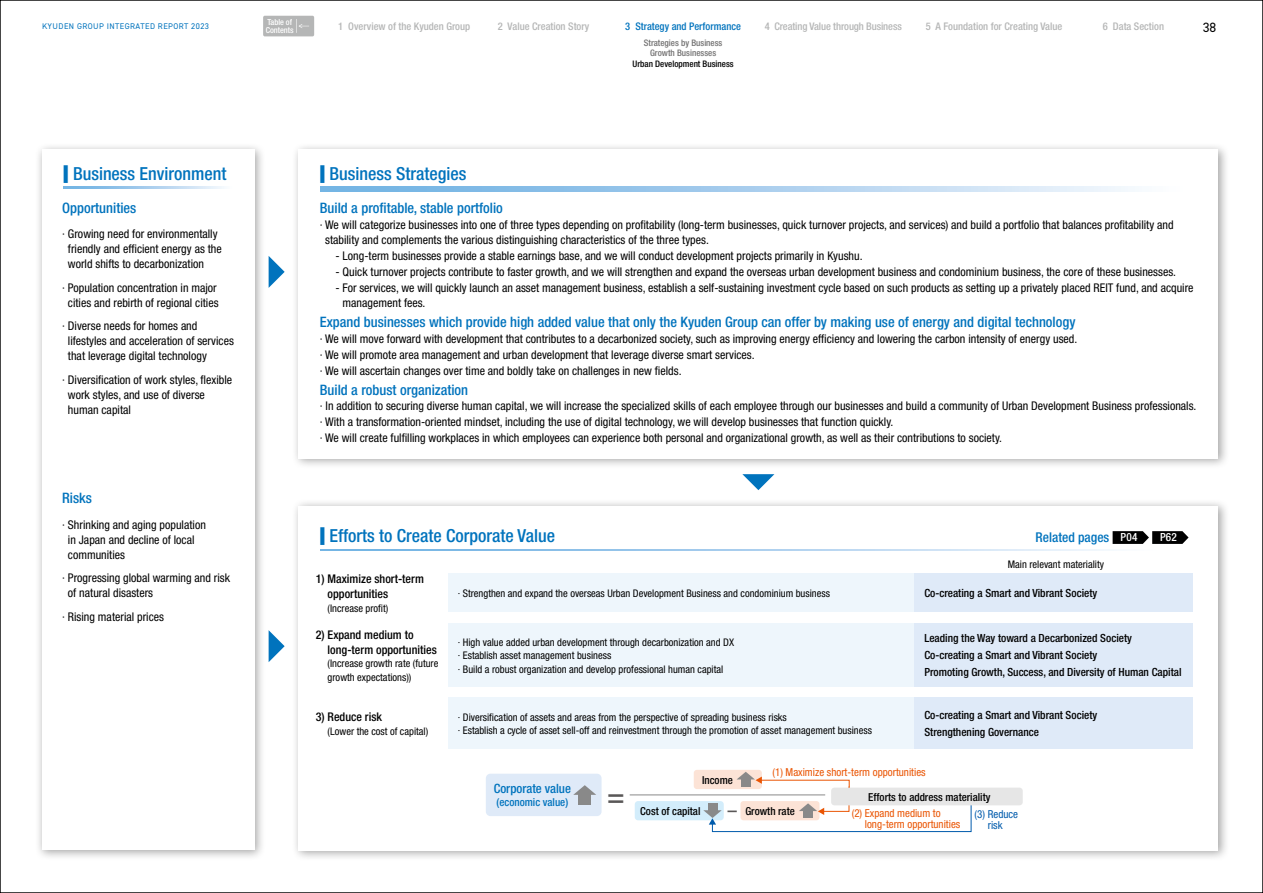
<style>
.page{position:relative;width:1263px;height:893px;background:#fff}
.page>*{position:absolute;margin:0;border:0;box-sizing:border-box;transform-origin:0 0}
.t1{font:500 condensed 29.25px "Helvetica Neue LT Std";color:#595757}
.t2{font:500 condensed 18.3px "Helvetica Neue LT Std";color:#595757}
.t3{font:500 condensed 18px "Helvetica Neue LT Std";color:#0073bd}
.t4{font:500 condensed 14.4px "Helvetica Neue LT Std";color:#0073bd}
.t5{font:500 condensed 13.5px "Helvetica Neue LT Std";color:#0073bd}
.t6{font:13.5px "DIN2014";color:#000}
.t7{font:500 condensed 12.75px "Helvetica Neue LT Std";color:#0073bd}
.t8{font:condensed 12px/15px "Helvetica Neue LT Std";color:#000}
.t9{font:500 condensed 12px/15px "Helvetica Neue LT Std";color:#000}
.t10{font:500 condensed 11.25px/17px "Helvetica Neue LT Std";color:#000}
.t11{font:500 condensed 11.25px "Helvetica Neue LT Std";color:#fff}
.t12{font:condensed 10.95px/10.9px "Helvetica Neue LT Std";color:#ea5504}
.t13{font:500 condensed 10.95px "Helvetica Neue LT Std";color:#000}
.t14{font:500 condensed 10.95px "Helvetica Neue LT Std";color:#0073bd}
.t15{font:condensed 10.95px/11.9px "Helvetica Neue LT Std";color:#005bac;text-align:center}
.t16{font:condensed 10.5px/13.5px "Helvetica Neue LT Std";color:#000}
.t17{font:500 condensed 10.5px "Helvetica Neue LT Std";color:#b5b6b6}
.t18{font:500 condensed 10.5px "Helvetica Neue LT Std";color:#0073bd}
.t19{font:500 condensed 9px/10.5px "Helvetica Neue LT Std";color:#727171;text-align:center}
.t20{font:500 condensed 9px "Helvetica Neue LT Std";color:#000}
.t21{font:8.25px "DIN2014";letter-spacing:.05em;color:#0073bd}
.t22{font:500 condensed 8.25px "Helvetica Neue LT Std";color:#fff}
.s1{font-family:"Hiragino UD Sans Std W6";font-weight:400;font-stretch:normal;font-size:23.4px}
.s2{font-size:11.25px;color:#fff}
</style>
<div class="page">
<div style="left:292px;top:142px;width:937px;height:328px;background:#000;opacity:.35"></div>
<div style="left:299px;top:149px;width:919px;height:309px;background:#fff"></div>
<div style="left:292px;top:499px;width:937px;height:363px;background:#000;opacity:.35"></div>
<div style="left:299px;top:506px;width:919px;height:344px;background:#fff"></div>
<div style="left:35px;top:142px;width:231px;height:719px;background:#000;opacity:.35"></div>
<div style="left:42px;top:149px;width:213px;height:701px;background:#fff"></div>
<div style="left:263px;top:16px;width:51px;height:20px;background:#b5b6b6;border-radius:2px"></div>
<svg style="left:296px;top:19px;width:13px;height:14px"></svg>
<svg style="left:63px;top:187px;width:161px;height:1px"></svg>
<svg style="left:320px;top:187px;width:815px;height:4px;background:#a8cfed"></svg>
<svg style="left:320px;top:549px;width:790px;height:1px"></svg>
<svg style="left:269px;top:256px;width:16px;height:32px"></svg>
<svg style="left:269px;top:630px;width:16px;height:32px"></svg>
<svg style="left:742px;top:474px;width:32px;height:16px"></svg>
<div style="left:448px;top:574px;width:466px;height:38px;background:#eef6fc"></div>
<div style="left:914px;top:574px;width:279px;height:38px;background:#dfeaf8"></div>
<div style="left:448px;top:623px;width:466px;height:64px;background:#eef6fc"></div>
<div style="left:914px;top:623px;width:279px;height:64px;background:#dfeaf8"></div>
<div style="left:448px;top:697px;width:466px;height:51px;background:#eef6fc"></div>
<div style="left:914px;top:697px;width:279px;height:51px;background:#dfeaf8"></div>
<svg style="left:1112px;top:531px;width:76px;height:13px"></svg>
<div style="left:694px;top:770px;width:68px;height:19px;background:#fce3d6;border-radius:3px"></div>
<div style="left:635px;top:801px;width:89px;height:19px;background:#d3edfb;border-radius:3px"></div>
<svg style="left:703px;top:772px;width:269px;height:60px"></svg>
<div style="left:486px;top:774px;width:115px;height:42px;background:#dfeaf8;border-radius:5px"></div>
<div style="left:578px;top:794px;width:13px;height:11px;background:#898989"></div>
<svg style="left:573px;top:785px;width:23px;height:10px"></svg>
<hr style="left:630px;top:794px;width:195px;height:1px;background:#9fa0a0">
<div style="left:831px;top:788px;width:192px;height:17px;background:#e6e6e6;border-radius:3px"></div>
<p class="t21" style="left:42px;top:21px;width:168px">KYUDEN GROUP INTEGRATED REPORT 2023</p>
<p class="t22" style="left:267px;top:17px;width:26px">Table of</p>
<p class="t17" style="left:338px;top:20px;width:134px">1 Overview of the Kyuden Group</p>
<p class="t17" style="left:498px;top:20px;width:93px">2 Value Creation Story</p>
<p class="t18" style="left:625px;top:20px;width:117px">3 Strategy and Performance</p>
<p class="t17" style="left:765px;top:20px;width:139px">4 Creating Value through Business</p>
<p class="t17" style="left:926px;top:20px;width:138px">5 A Foundation for Creating Value</p>
<p class="t17" style="left:1103px;top:20px;width:63px">6 Data Section</p>
<p class="t22" style="left:266px;top:25px;width:29px">Contents</p>
<p class="t6" style="left:1203px;top:19px;width:15px">38</p>
<p class="t19" style="left:644px;top:37px;width:80px">Strategies by Business<br>Growth Businesses</p>
<p class="t20" style="left:632px;top:58px;width:103px">Urban Development Business</p>
<h3 class="t3" style="left:63px;top:163px;width:165px"><span class="s1">■</span> Business Environment</h3>
<h3 class="t3" style="left:320px;top:163px;width:148px"><span class="s1">■</span> Business Strategies</h3>
<p class="t4" style="left:62px;top:200px;width:76px">Opportunities</p>
<p class="t8" style="left:68px;top:226px;width:155px;text-indent:-6px">· Growing need for environmentally friendly and efficient energy as the world shifts to decarbonization</p>
<p class="t8" style="left:62px;top:280px;width:158px;text-align:center">· Population concentration in major cities and rebirth of regional cities</p>
<p class="t8" style="left:68px;top:318px;width:167px;text-indent:-6px">· Diverse needs for homes and lifestyles and acceleration of services that leverage digital technology</p>
<p class="t8" style="left:68px;top:372px;width:166px;text-indent:-6px">· Diversification of work styles, flexible work styles, and use of diverse human capital</p>
<p class="t4" style="left:62px;top:489px;width:31px">Risks</p>
<p class="t8" style="left:68px;top:517px;width:139px;text-indent:-6px">· Shrinking and aging population in Japan and decline of local communities</p>
<p class="t8" style="left:68px;top:570px;width:164px;text-indent:-6px">· Progressing global warming and risk of natural disasters</p>
<p class="t8" style="left:62px;top:609px;width:103px">· Rising material prices</p>
<p class="t4" style="left:320px;top:199px;width:185px">Build a profitable, stable portfolio</p>
<p class="t8" style="left:325px;top:216px;width:850px;line-height:15.8px;text-indent:-5px">· We will categorize businesses into one of three types depending on profitability (long-term businesses, quick turnover projects, and services) and build a portfolio that balances profitability and stability and complements the various distinguishing characteristics of the three types.</p>
<p class="t8" style="left:335px;top:248px;width:529px">- Long-term businesses provide a stable earnings base, and we will conduct development projects primarily in Kyushu.</p>
<p class="t8" style="left:335px;top:264px;width:842px">- Quick turnover projects contribute to faster growth, and we will strengthen and expand the overseas urban development business and condominium business, the core of these businesses.</p>
<p class="t8" style="left:343px;top:279px;width:852px;line-height:15.8px;text-indent:-7px">- For services, we will quickly launch an asset management business, establish a self-sustaining investment cycle based on such products as setting up a privately placed REIT fund, and acquire management fees.</p>
<p class="t4" style="left:320px;top:314px;width:757px">Expand businesses which provide high added value that only the Kyuden Group can offer by making use of energy and digital technology</p>
<p class="t8" style="left:320px;top:331px;width:759px;line-height:15.8px">· We will move forward with development that contributes to a decarbonized society, such as improving energy efficiency and lowering the carbon intensity of energy used. · We will promote area management and urban development that leverage diverse smart services.<br>· We will ascertain changes over time and boldly take on challenges in new fields.</p>
<p class="t4" style="left:320px;top:381px;width:150px">Build a robust organization</p>
<p class="t8" style="left:320px;top:398px;width:878px;line-height:15.8px">· In addition to securing diverse human capital, we will increase the specialized skills of each employee through our businesses and build a community of Urban Development Business professionals. · With a transformation-oriented mindset, including the use of digital technology, we will develop businesses that function quickly.<br>· We will create fulfilling workplaces in which employees can experience both personal and organizational growth, as well as their contributions to society.</p>
<h3 class="t3" style="left:320px;top:525px;width:237px"><span class="s1">■</span> Efforts to Create Corporate Value</h3>
<p class="t5" style="left:1036px;top:530px;width:103px">Related pages <span class="s2">P04</span></p>
<p class="t11" style="left:1160px;top:531px;width:18px">P62</p>
<p class="t16" style="left:1008px;top:558px;width:98px">Main relevant materiality</p>
<p class="t9" style="left:328px;top:572px;width:98px;text-indent:-12px">1) Maximize short-term opportunities</p>
<p class="t16" style="left:328px;top:601px;width:62px">(Increase profit)</p>
<p class="t16" style="left:458px;top:587px;width:374px">· Strengthen and expand the overseas Urban Development Business and condominium business</p>
<p class="t10" style="left:924px;top:585px;width:174px">Co-creating a Smart and Vibrant Society</p>
<p class="t9" style="left:328px;top:627px;width:111px;text-indent:-12px">2) Expand medium to long-term opportunities</p>
<p class="t16" style="left:328px;top:657px;width:112px">(Increase growth rate (future growth expectations))</p>
<p class="t16" style="left:458px;top:635px;width:278px">· High value added urban development through decarbonization and DX · Establish asset management business<br>· Build a robust organization and develop professional human capital</p>
<p class="t10" style="left:924px;top:630px;width:259px">Leading the Way toward a Decarbonized Society<br>Co-creating a Smart and Vibrant Society<br>Promoting Growth, Success, and Diversity of Human Capital</p>
<p class="t9" style="left:316px;top:709px;width:68px">3) Reduce risk</p>
<p class="t16" style="left:328px;top:724px;width:102px">(Lower the cost of capital)</p>
<p class="t16" style="left:458px;top:710px;width:416px">· Diversification of assets and areas from the perspective of spreading business risks<br>· Establish a cycle of asset sell-off and reinvestment through the promotion of asset management business</p>
<p class="t10" style="left:924px;top:706px;width:174px">Co-creating a Smart and Vibrant Society<br>Strengthening Governance</p>
<p class="t7" style="left:494px;top:781px;width:79px">Corporate value</p>
<p class="t14" style="left:497px;top:795px;width:73px">(economic value)</p>
<h1 class="t1" style="left:607px;top:778px;width:19px">=</h1>
<p class="t13" style="left:702px;top:773px;width:32px">Income</p>
<p class="t13" style="left:640px;top:804px;width:62px">Cost of capital</p>
<h2 class="t2" style="left:727px;top:799px;width:12px">−</h2>
<p class="t12" style="left:772px;top:766px;width:155px">(1) Maximize short-term opportunities</p>
<p class="t12" style="left:865px;top:807px;width:97px;text-indent:-13px">(2) Expand medium to long-term opportunities</p>
<p class="t15" style="left:974px;top:808px;width:45px">(3) Reduce risk</p>
<p class="t13" style="left:868px;top:790px;width:124px">Efforts to address materiality</p>
<p class="t13" style="left:745px;top:804px;width:51px">Growth rate</p>
</div>
